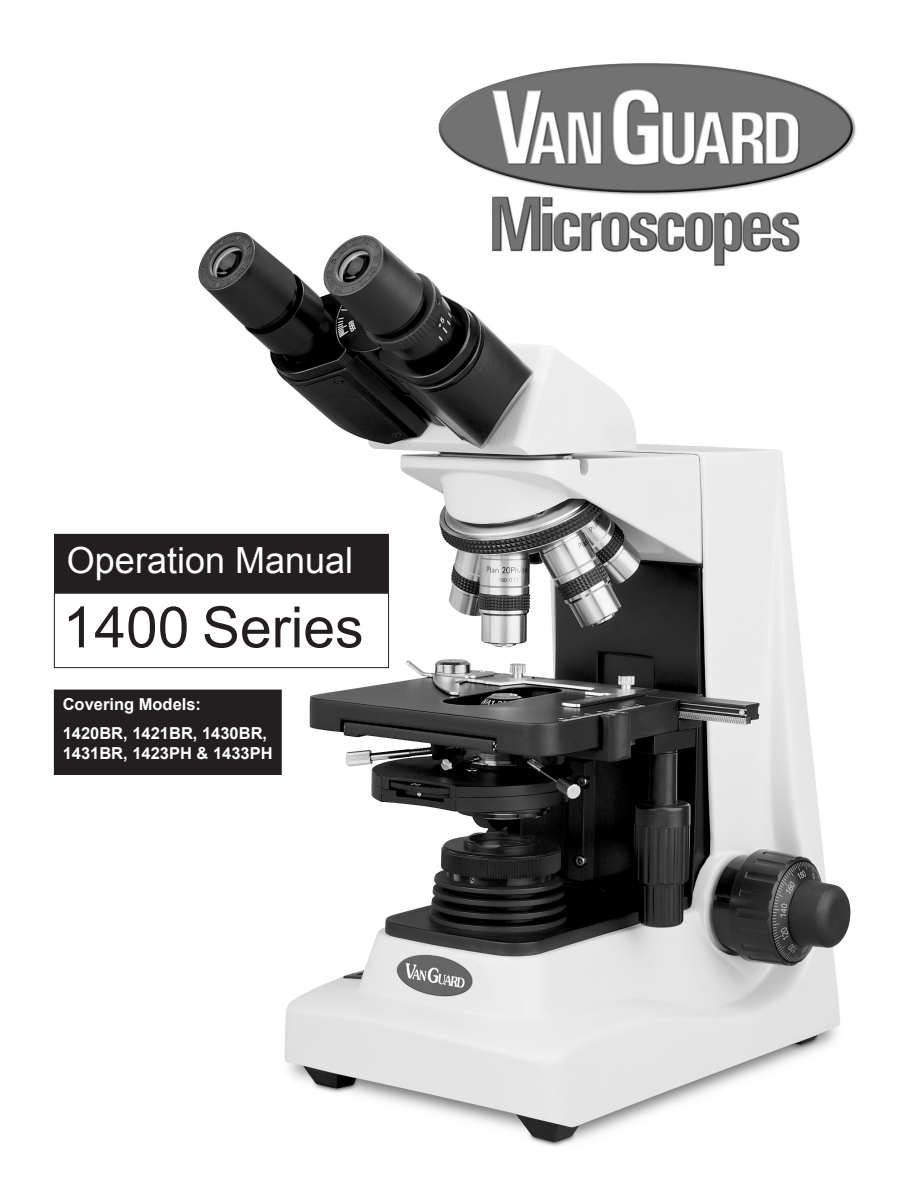
<style>
.page{position:relative;width:918px;height:1188px;background:#fff}
.page>*{position:absolute;margin:0;border:0;box-sizing:border-box;transform-origin:0 0}
.t1{font:57px "Arial";color:#231f20}
.t2{font:36px "Arial";color:#fff}
.t3{font:700 16.5px "Arial";color:#fff}
</style>
<div class="page">
<img style="left:147px;top:232px;width:704px;height:915px">
<div style="left:54px;top:690px;width:227px;height:84px;background:#231f20"></div>
<div style="left:54px;top:690px;width:228px;height:85px;border:1px solid #231f20"></div>
<div style="left:55px;top:535px;width:333px;height:57px;background:#231f20"></div>
<div style="left:54px;top:534px;width:335px;height:59px;border:2px solid #231f20"></div>
<div style="left:54px;top:593px;width:335px;height:75px;border:1px solid #231f20"></div>
<img style="left:430px;top:63px;width:426px;height:212px">
<p class="t2" style="left:67px;top:537px;width:288px">Operation Manual</p>
<p class="t1" style="left:63px;top:590px;width:302px">1400 Series</p>
<p class="t3" style="left:63px;top:693px;width:140px">Covering Models:</p>
<p class="t3" style="left:63px;top:722px;width:206px">1420BR, 1421BR, 1430BR,</p>
<p class="t3" style="left:63px;top:742px;width:212px">1431BR, 1423PH &amp; 1433PH</p>
</div>
